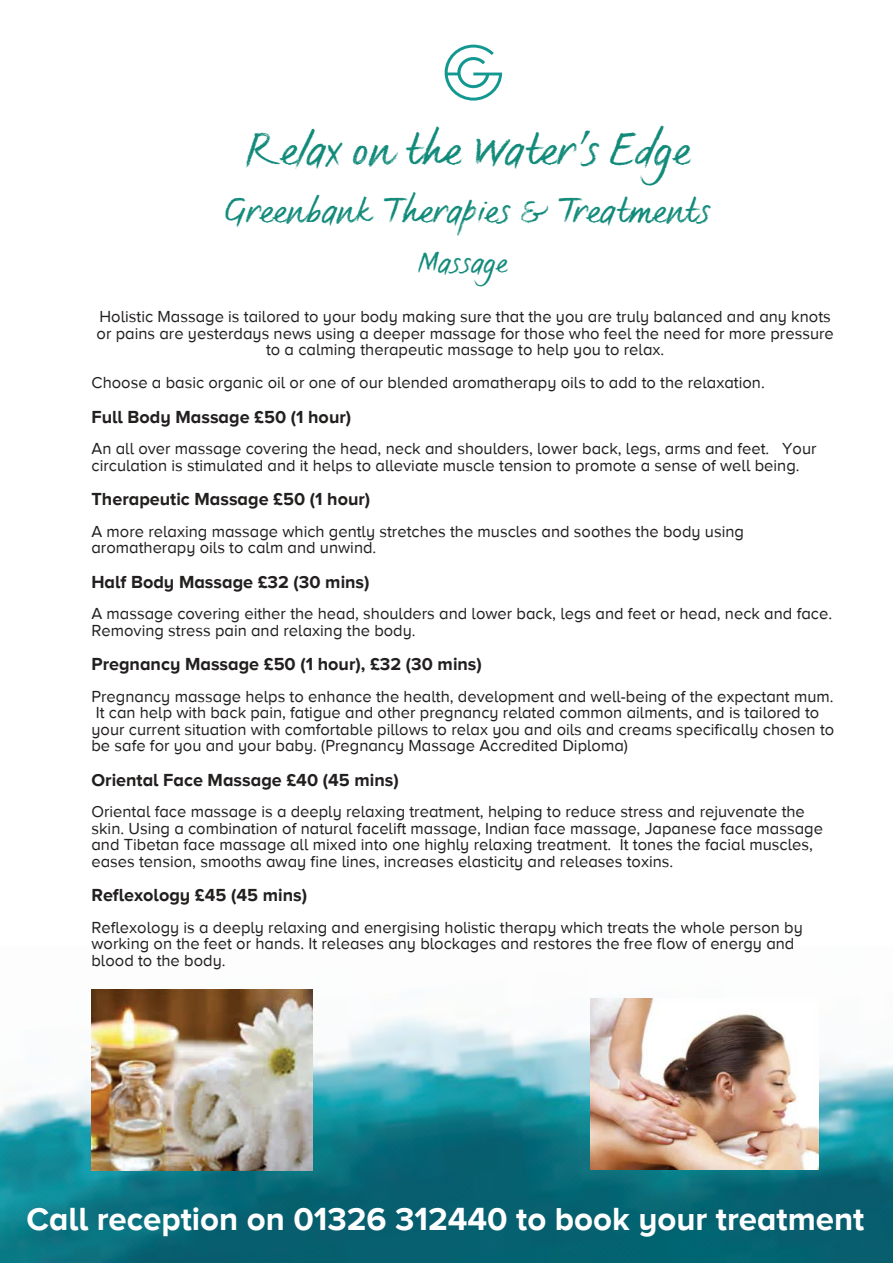
<style>
.page{position:relative;width:893px;height:1263px;background:#fff}
.page>*{position:absolute;margin:0;border:0;box-sizing:border-box;transform-origin:0 0}
.t1{font:45px "FS Sammy";color:#118a7a}
.t2{font:36px "FS Sammy";color:#118a7a}
.t3{font:700 33px "Proxima Nova A";color:#fff}
.t4{font:30px "FS Sammy";color:#118a7a}
.t5{font:700 18px "Proxima Nova A";color:#221f1f}
.t6{font:16.5px/16.5px "Proxima Nova A";color:#221f1f}
</style>
<div class="page">
<img style="left:0;top:989px;width:893px;height:274px">
<svg style="left:445px;top:45px;width:57px;height:56px"></svg>
<img style="left:590px;top:998px;width:229px;height:172px">
<img style="left:92px;top:989px;width:221px;height:181px">
<h1 class="t1" style="left:246px;top:126px;width:445px">Relax on the Water’s Edge</h1>
<h2 class="t2" style="left:224px;top:191px;width:488px">Greenbank Therapies &amp; Treatments</h2>
<h3 class="t4" style="left:417px;top:246px;width:91px">Massage</h3>
<p class="t6" style="left:97px;top:309px;width:739px;text-align:center">Holistic Massage is tailored to your body making sure that the you are truly balanced and any knots or pains are yesterdays news using a deeper massage for those who feel the need for more pressure to a calming therapeutic massage to help you to relax.</p>
<p class="t6" style="left:91px;top:375px;width:675px">Choose a basic organic oil or one of our blended aromatherapy oils to add to the relaxation.</p>
<p class="t5" style="left:91px;top:409px;width:261px">Full Body Massage £50 (1 hour)</p>
<p class="t6" style="left:91px;top:441px;width:727px">An all over massage covering the head, neck and shoulders, lower back, legs, arms and feet. Your circulation is stimulated and it helps to alleviate muscle tension to promote a sense of well being.</p>
<p class="t5" style="left:91px;top:491px;width:280px">Therapeutic Massage £50 (1 hour)</p>
<p class="t6" style="left:91px;top:524px;width:654px">A more relaxing massage which gently stretches the muscles and soothes the body using aromatherapy oils to calm and unwind.</p>
<p class="t5" style="left:91px;top:574px;width:280px">Half Body Massage £32 (30 mins)</p>
<p class="t6" style="left:91px;top:606px;width:742px">A massage covering either the head, shoulders and lower back, legs and feet or head, neck and face.<br>Removing stress pain and relaxing the body.</p>
<p class="t5" style="left:91px;top:656px;width:392px">Pregnancy Massage £50 (1 hour), £32 (30 mins)</p>
<p class="t6" style="left:91px;top:689px;width:744px">Pregnancy massage helps to enhance the health, development and well-being of the expectant mum.<br>It can help with back pain, fatigue and other pregnancy related common ailments, and is tailored to your current situation with comfortable pillows to relax you and oils and creams specifically chosen to be safe for you and your baby. (Pregnancy Massage Accredited Diploma)</p>
<p class="t5" style="left:91px;top:772px;width:309px">Oriental Face Massage £40 (45 mins)</p>
<p class="t6" style="left:91px;top:804px;width:733px">Oriental face massage is a deeply relaxing treatment, helping to reduce stress and rejuvenate the skin. Using a combination of natural facelift massage, Indian face massage, Japanese face massage and Tibetan face massage all mixed into one highly relaxing treatment. It tones the facial muscles, eases tension, smooths away fine lines, increases elasticity and releases toxins.</p>
<p class="t5" style="left:91px;top:887px;width:217px">Reflexology £45 (45 mins)</p>
<p class="t6" style="left:91px;top:920px;width:713px">Reflexology is a deeply relaxing and energising holistic therapy which treats the whole person by working on the feet or hands. It releases any blockages and restores the free flow of energy and blood to the body.</p>
<h3 class="t3" style="left:26px;top:1205px;width:839px">Call reception on 01326 312440 to book your treatment</h3>
</div>
